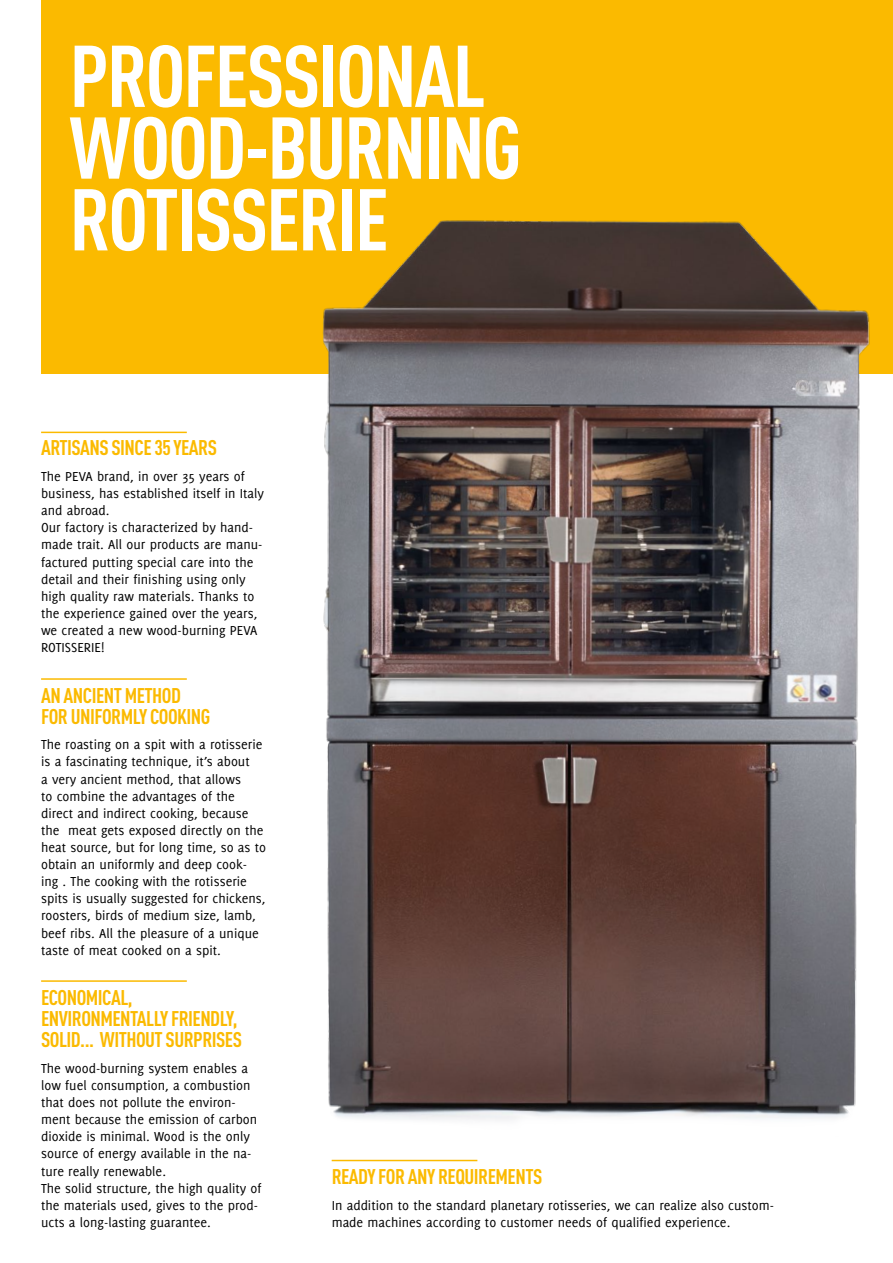
<style>
.page{position:relative;width:893px;height:1263px;background:#fff}
.page>*{position:absolute;margin:0;border:0;box-sizing:border-box;transform-origin:0 0}
.t1{font:700 86.1px/71.7px "DIN Cond";letter-spacing:-.025em;color:#fff}
.t2{font:700 21px/21px "DIN Cond";letter-spacing:-.025em;color:#fbba00}
.t3{font:14.25px/17.1px "Delicious";color:#000}
</style>
<div class="page">
<div style="left:41px;top:0;width:852px;height:373px;background:#fbba00"></div>
<img style="left:303px;top:220px;width:590px;height:900px">
<hr style="left:41px;top:432px;width:146px;height:1px;background:#fbba00">
<hr style="left:41px;top:678px;width:146px;height:2px;background:#fbba00">
<hr style="left:41px;top:980px;width:146px;height:2px;background:#fbba00">
<hr style="left:332px;top:1160px;width:145px;height:1px;background:#fbba00">
<h1 class="t1" style="left:69px;top:38px;width:454px">PROFESSIONAL<br>WOOD-BURNING<br>ROTISSERIE</h1>
<h2 class="t2" style="left:41px;top:437px;width:177px">ARTISANS SINCE 35 YEARS</h2>
<p class="t3" style="left:41px;top:468px;width:224px">The PEVA brand, in over 35 years of business, has established itself in Italy and abroad.<br>Our factory is characterized by hand&shy;made trait. All our products are manu&shy;factured putting special care into the detail and their finishing using only high quality raw materials. Thanks to the experience gained over the years, we created a new wood-burning PEVA<br>ROTISSERIE!</p>
<h2 class="t2" style="left:41px;top:684px;width:171px">AN ANCIENT METHOD<br>FOR UNIFORMLY COOKING</h2>
<p class="t3" style="left:41px;top:736px;width:227px">The roasting on a spit with a rotisserie is a fascinating technique, it’s about<br>a very ancient method, that allows<br>to combine the advantages of the direct and indirect cooking, because the meat gets exposed directly on the heat source, but for long time, so as to obtain an uniformly and deep cook&shy;ing . The cooking with the rotisserie spits is usually suggested for chickens, roosters, birds of medium size, lamb, beef ribs. All the pleasure of a unique taste of meat cooked on a spit.</p>
<h2 class="t2" style="left:41px;top:987px;width:202px">ECONOMICAL,<br>ENVIRONMENTALLY FRIENDLY,<br>SOLID... WITHOUT SURPRISES</h2>
<p class="t3" style="left:41px;top:1059px;width:222px">The wood-burning system enables a low fuel consumption, a combustion that does not pollute the environ&shy;ment because the emission of carbon dioxide is minimal. Wood is the only source of energy available in the na&shy;ture really renewable.<br>The solid structure, the high quality of the materials used, gives to the prod&shy;ucts a long-lasting guarantee.</p>
<h2 class="t2" style="left:332px;top:1165px;width:212px">READY FOR ANY REQUIREMENTS</h2>
<p class="t3" style="left:332px;top:1196px;width:444px">In addition to the standard planetary rotisseries, we can realize also custom&shy;made machines according to customer needs of qualified experience.</p>
</div>
